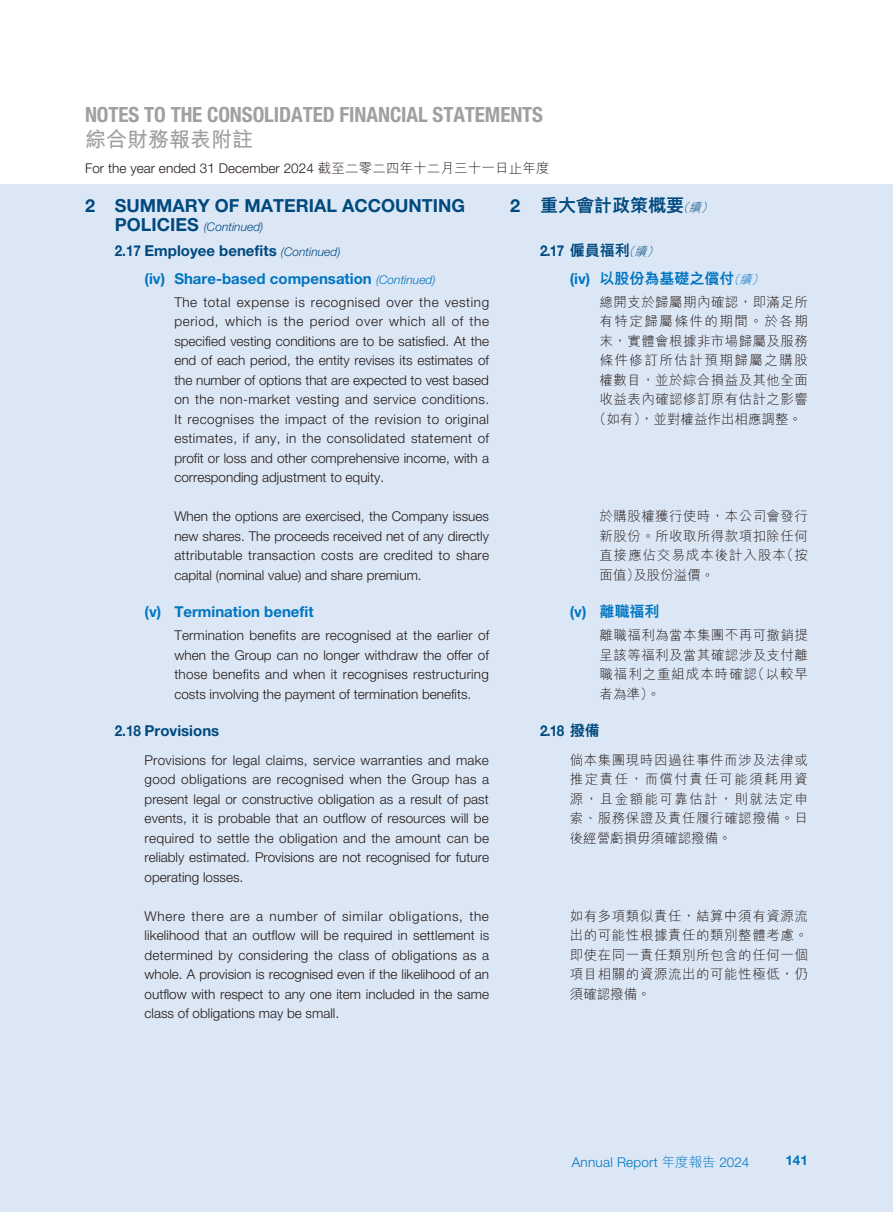
<style>
.page{position:relative;width:893px;height:1212px;background:#fff}
.page>*{position:absolute;margin:0;border:0;box-sizing:border-box;transform-origin:0 0}
.t1{font:700 condensed 21px "Helvetica Neue LT Std";letter-spacing:-.005em;color:#a0a0a1}
.t2{font:700 21px "M Hei HK";color:#a0a0a1}
.t3{font:700 18px "Helvetica Neue LT Std";color:#00497e}
.t4{font:800 18px "M Hei HK";color:#00497e}
.t5{font:700 15px/27.2px "Helvetica Neue LT Std";color:#0075c1}
.t6{font:700 15px "Helvetica Neue LT Std";color:#00497e;scale:.9 1}
.t7{font:800 15px "M Hei HK";color:#0075c1}
.t8{font:300 13.5px/19.5px "Helvetica Neue LT Std";color:#231916;text-align:justify}
.t9{font:300 13.5px/19.5px "M Hei HK";letter-spacing:.03em;color:#231916;text-align:justify}
.t10{font:300 13.5px "Helvetica Neue LT Std";letter-spacing:.015em;color:#0075c1}
.t11{font:700 13.5px "Helvetica Neue LT Std";color:#0075c1}
.t12{font:italic 300 12px "Helvetica Neue LT Std";color:#00497e}
.s1{font-family:"M Hei HK"}
.s2{font-weight:700;font-style:normal;font-size:18px}
.s3{color:#00497e}
.s4{font-weight:300;font-style:italic;font-size:12px;color:#00497e}
.s5{font-weight:300;font-style:italic;font-size:12px}
.s6{font-family:"Helvetica Neue LT Std";font-weight:700}
.s7{font-family:"M Hei HK";font-weight:800}
.s8{font-family:"M Hei HK";font-weight:300;font-style:italic;font-size:12px}
</style>
<div class="page">
<h1 class="t1" style="left:85px;top:101px;width:460px">NOTES TO THE CONSOLIDATED FINANCIAL STATEMENTS</h1>
<h1 class="t2" style="left:85px;top:124px;width:169px">綜合財務報表附註</h1>
<p class="t8" style="left:85px;top:158px;width:466px">For the year ended 31 December 2024 <span class="s1">截至二零二四年十二月三十一日止年度</span></p>
<h2 class="t3" style="left:85px;top:194px;width:382px">2 SUMMARY OF MATERIAL ACCOUNTING</h2>
<p class="t12" style="left:115px;top:220px;width:150px"><span class="s2">POLICIES</span> (Continued)</p>
<p class="t5" style="left:145px;top:237px;width:292px;text-indent:-30px"><span class="s3">2.17 Employee benefits</span> <span class="s4">(Continued)<br></span>(iv) Share-based compensation <span class="s5">(Continued)</span></p>
<p class="t8" style="left:174px;top:292px;width:316px">The total expense is recognised over the vesting period, which is the period over which all of the specified vesting conditions are to be satisfied. At the end of each period, the entity revises its estimates of the number of options that are expected to vest based on the non-market vesting and service conditions.<br>It recognises the impact of the revision to original estimates, if any, in the consolidated statement of profit or loss and other comprehensive income, with a corresponding adjustment to equity.</p>
<p class="t8" style="left:174px;top:506px;width:316px">When the options are exercised, the Company issues new shares. The proceeds received net of any directly attributable transaction costs are credited to share capital (nominal value) and share premium.</p>
<p class="t5" style="left:145px;top:598px;width:171px">(v) Termination benefit</p>
<p class="t8" style="left:174px;top:625px;width:316px">Termination benefits are recognised at the earlier of when the Group can no longer withdraw the offer of those benefits and when it recognises restructuring costs involving the payment of termination benefits.</p>
<p class="t6" style="left:115px;top:722px;width:118px">2.18 Provisions</p>
<p class="t8" style="left:145px;top:750px;width:346px">Provisions for legal claims, service warranties and make good obligations are recognised when the Group has a present legal or constructive obligation as a result of past events, it is probable that an outflow of resources will be required to settle the obligation and the amount can be reliably estimated. Provisions are not recognised for future operating losses.</p>
<p class="t8" style="left:145px;top:906px;width:346px">Where there are a number of similar obligations, the likelihood that an outflow will be required in settlement is determined by considering the class of obligations as a whole. A provision is recognised even if the likelihood of an outflow with respect to any one item included in the same class of obligations may be small.</p>
<h2 class="t4" style="left:510px;top:196px;width:207px"><span class="s6">2</span> 重大會計政策概要<span class="s5">（續）</span></h2>
<p class="t6" style="left:540px;top:242px;width:137px">2.17 <span class="s7">僱員福利</span><span class="s8">（續）</span></p>
<p class="t7" style="left:570px;top:270px;width:198px"><span class="s6">(iv)</span> 以股份為基礎之償付<span class="s5">（續）</span></p>
<p class="t9" style="left:593px;top:292px;width:217px;text-align:center">總開支於歸屬期內確認，即滿足所有特定歸屬條件的期間。於各期末，實體會根據非市場歸屬及服務條件修訂所估計預期歸屬之購股權數目，並於綜合損益及其他全面收益表內確認修訂原有估計之影響（如有），並對權益作出相應調整。</p>
<p class="t9" style="left:600px;top:506px;width:210px">於購股權獲行使時，本公司會發行新股份。所收取所得款項扣除任何直接應佔交易成本後計入股本（按面值）及股份溢價。</p>
<p class="t7" style="left:570px;top:604px;width:91px"><span class="s6">(v)</span> 離職福利</p>
<p class="t9" style="left:600px;top:625px;width:210px">離職福利為當本集團不再可撤銷提呈該等福利及當其確認涉及支付離職福利之重組成本時確認（以較早者為準）。</p>
<p class="t6" style="left:540px;top:722px;width:68px">2.18 <span class="s7">撥備</span></p>
<p class="t9" style="left:570px;top:750px;width:240px">倘本集團現時因過往事件而涉及法律或推定責任，而償付責任可能須耗用資源，且金額能可靠估計，則就法定申索、服務保證及責任履行確認撥備。日後經營虧損毋須確認撥備。</p>
<p class="t9" style="left:570px;top:906px;width:240px">如有多項類似責任，結算中須有資源流出的可能性根據責任的類別整體考慮。即使在同一責任類別所包含的任何一個項目相關的資源流出的可能性極低，仍須確認撥備。</p>
<p class="t10" style="left:572px;top:1154px;width:179px">Annual Report <span class="s1">年度報告</span> 2024</p>
<p class="t11" style="left:785px;top:1152px;width:24px">141</p>
</div>
